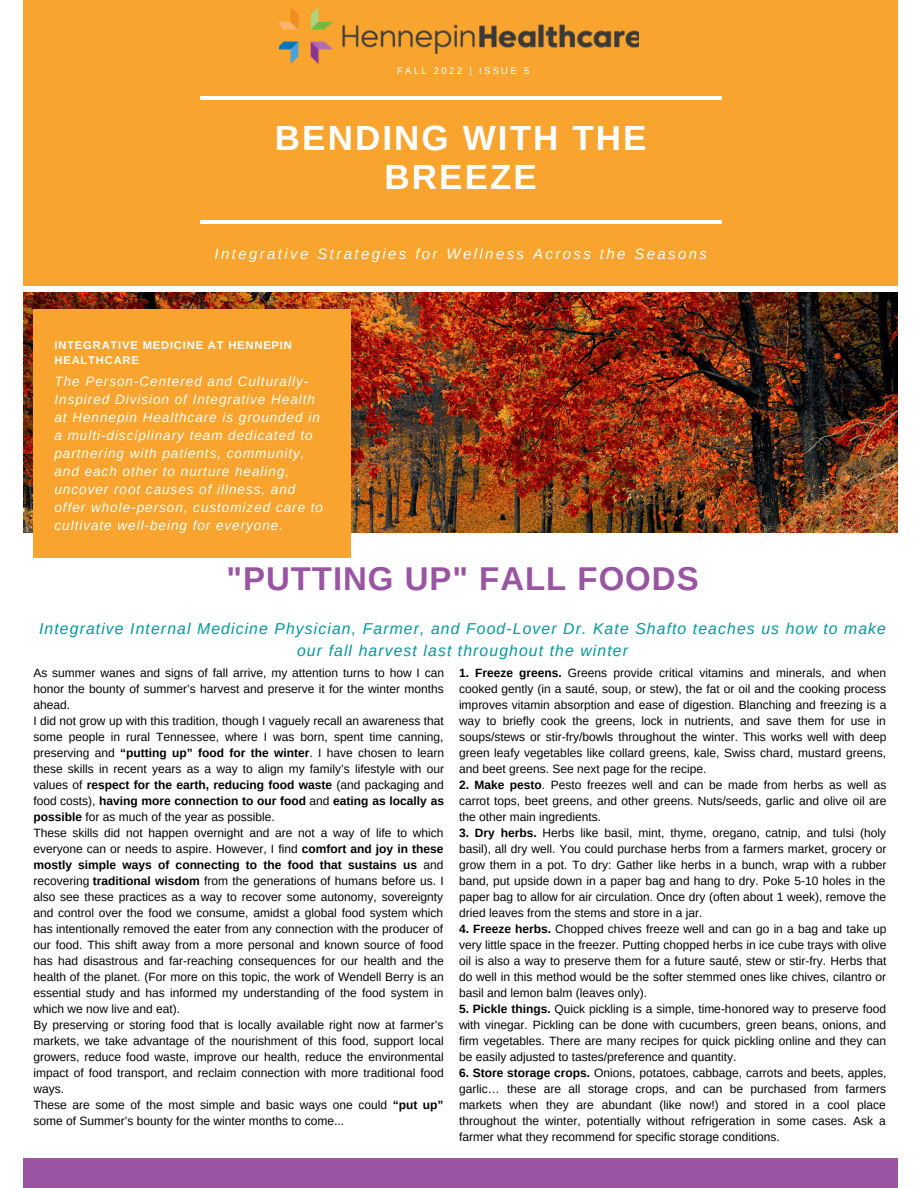
<style>
.page{position:relative;width:918px;height:1188px;background:#fff}
.page>*{position:absolute;margin:0;border:0;box-sizing:border-box;transform-origin:0 0}
.t1{font:700 34.95px/38.2px "Arimo";letter-spacing:.06em;color:#fff;text-align:center}
.t2{font:700 33px "Arimo";letter-spacing:.03em;color:#9954a2}
.t3{font:italic 15.75px/21.3px "Arimo";letter-spacing:.07em;color:#03989e;text-align:center}
.t4{font:italic 15px "Arimo";letter-spacing:.16em;color:#fff}
.t5{font:italic 13.5px/18px "Arimo";letter-spacing:.07em;color:#fff}
.t6{font:12px/16px "Arimo";color:#000;text-align:justify}
.t7{font:700 11.25px/15px "Arimo";letter-spacing:.07em;color:#fff}
.t8{font:9.6px "Arimo";letter-spacing:.24em;color:#fff}
.s1{font-weight:700}
</style>
<div class="page">
<div style="left:24px;top:0;width:874px;height:286px;background:#f8a42f"></div>
<img style="left:24px;top:292px;width:874px;height:240px">
<div style="left:33px;top:309px;width:317px;height:249px;background:#f8a42f"></div>
<hr style="left:200px;top:220px;width:521px;height:3px;background:#fff">
<hr style="left:200px;top:97px;width:521px;height:3px;background:#fff">
<div style="left:24px;top:1158px;width:874px;height:30px;background:#9954a2"></div>
<img style="left:279px;top:7px;width:359px;height:57px">
<p class="t8" style="left:397px;top:64px;width:134px">FALL 2022 | ISSUE 5</p>
<h1 class="t1" style="left:275px;top:120px;width:373px">BENDING WITH THE<br>BREEZE</h1>
<p class="t4" style="left:215px;top:244px;width:494px">Integrative Strategies for Wellness Across the Seasons</p>
<p class="t7" style="left:55px;top:338px;width:239px">INTEGRATIVE MEDICINE AT HENNEPIN<br>HEALTHCARE</p>
<p class="t5" style="left:55px;top:372px;width:270px">The Person-Centered and Culturally-Inspired Division of Integrative Health at Hennepin Healthcare is grounded in a multi-disciplinary team dedicated to partnering with patients, community, and each other to nurture healing, uncover root causes of illness, and offer whole-person, customized care to cultivate well-being for everyone.</p>
<h2 class="t2" style="left:226px;top:556px;width:474px">"PUTTING UP" FALL FOODS</h2>
<h3 class="t3" style="left:39px;top:618px;width:848px">Integrative Internal Medicine Physician, Farmer, and Food-Lover Dr. Kate Shafto teaches us how to make our fall harvest last throughout the winter</h3>
<p class="t6" style="left:33px;top:665px;width:412px;text-align:left">As summer wanes and signs of fall arrive, my attention turns to how I can honor the bounty of summer’s harvest and preserve it for the winter months ahead.<br>I did not grow up with this tradition, though I vaguely recall an awareness that some people in rural Tennessee, where I was born, spent time canning, preserving and <span class="s1">“putting up” food for the winter</span>. I have chosen to learn these skills in recent years as a way to align my family’s lifestyle with our values of <span class="s1">respect for the earth, reducing food waste</span> (and packaging and food costs), <span class="s1">having more connection to our food</span> and <span class="s1">eating as locally as possible</span> for as much of the year as possible.<br>These skills did not happen overnight and are not a way of life to which everyone can or needs to aspire. However, I find <span class="s1">comfort and joy in these mostly simple ways of connecting to the food that sustains us</span> and recovering <span class="s1">traditional wisdom</span> from the generations of humans before us. I also see these practices as a way to recover some autonomy, sovereignty and control over the food we consume, amidst a global food system which has intentionally removed the eater from any connection with the producer of our food. This shift away from a more personal and known source of food has had disastrous and far-reaching consequences for our health and the health of the planet. (For more on this topic, the work of Wendell Berry is an essential study and has informed my understanding of the food system in which we now live and eat).<br>By preserving or storing food that is locally available right now at farmer’s markets, we take advantage of the nourishment of this food, support local growers, reduce food waste, improve our health, reduce the environmental impact of food transport, and reclaim connection with more traditional food ways.<br>These are some of the most simple and basic ways one could <span class="s1">“put up” </span>some of Summer’s bounty for the winter months to come...</p>
<p class="t6" style="left:459px;top:665px;width:429px"><span class="s1">1. Freeze greens.</span> Greens provide critical vitamins and minerals, and when cooked gently (in a sauté, soup, or stew), the fat or oil and the cooking process improves vitamin absorption and ease of digestion. Blanching and freezing is a way to briefly cook the greens, lock in nutrients, and save them for use in soups/stews or stir-fry/bowls throughout the winter. This works well with deep green leafy vegetables like collard greens, kale, Swiss chard, mustard greens, and beet greens. See next page for the recipe.</p>
<p class="t6" style="left:459px;top:777px;width:429px"><span class="s1">2. Make pesto</span>. Pesto freezes well and can be made from herbs as well as carrot tops, beet greens, and other greens. Nuts/seeds, garlic and olive oil are the other main ingredients.</p>
<p class="t6" style="left:459px;top:825px;width:429px"><span class="s1">3. Dry herbs.</span> Herbs like basil, mint, thyme, oregano, catnip, and tulsi (holy basil), all dry well. You could purchase herbs from a farmers market, grocery or grow them in a pot. To dry: Gather like herbs in a bunch, wrap with a rubber band, put upside down in a paper bag and hang to dry. Poke 5-10 holes in the paper bag to allow for air circulation. Once dry (often about 1 week), remove the dried leaves from the stems and store in a jar.</p>
<p class="t6" style="left:459px;top:921px;width:429px"><span class="s1">4. Freeze herbs.</span> Chopped chives freeze well and can go in a bag and take up very little space in the freezer. Putting chopped herbs in ice cube trays with olive oil is also a way to preserve them for a future sauté, stew or stir-fry. Herbs that do well in this method would be the softer stemmed ones like chives, cilantro or basil and lemon balm (leaves only).</p>
<p class="t6" style="left:459px;top:1001px;width:429px"><span class="s1">5. Pickle things.</span> Quick pickling is a simple, time-honored way to preserve food with vinegar. Pickling can be done with cucumbers, green beans, onions, and firm vegetables. There are many recipes for quick pickling online and they can be easily adjusted to tastes/preference and quantity.</p>
<p class="t6" style="left:459px;top:1065px;width:429px"><span class="s1">6. Store storage crops.</span> Onions, potatoes, cabbage, carrots and beets, apples, garlic… these are all storage crops, and can be purchased from farmers markets when they are abundant (like now!) and stored in a cool place throughout the winter, potentially without refrigeration in some cases. Ask a farmer what they recommend for specific storage conditions.</p>
</div>
